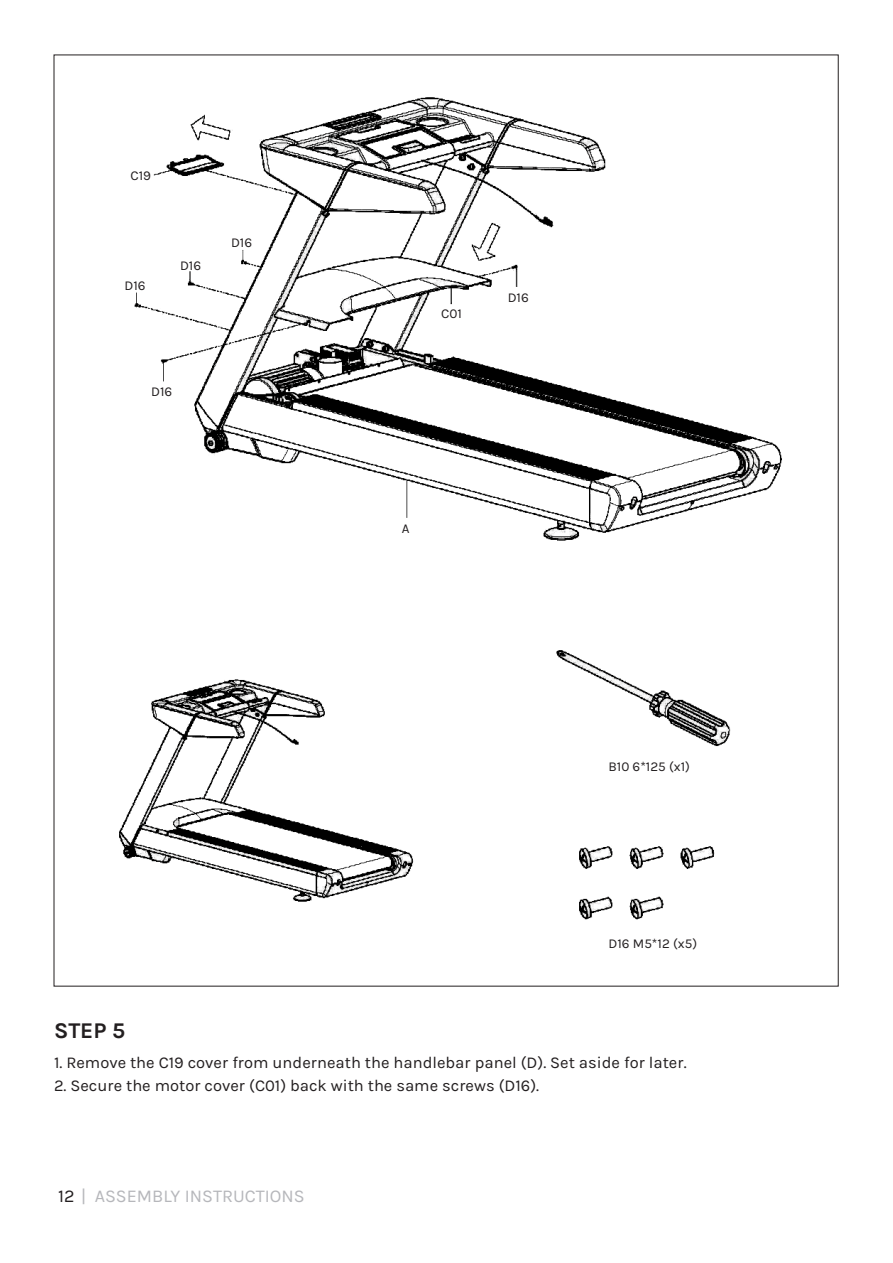
<style>
.page{position:relative;width:893px;height:1263px;background:#fff}
.page>*{position:absolute;margin:0;border:0;box-sizing:border-box;transform-origin:0 0}
.t1{font:700 22.5px "Karla";color:#231f20}
.t2{font:18px "Karla";color:#b6b7bb}
.t3{font:16.5px "Karla";color:#231f20}
.t4{font:13.5px "Karla";color:#231f20}
.s1{color:#231f20}
</style>
<div class="page">
<img style="left:119px;top:97px;width:663px;height:823px">
<p class="t4" style="left:131px;top:169px;width:22px">C19</p>
<p class="t4" style="left:124px;top:278px;width:23px">D16</p>
<p class="t4" style="left:180px;top:258px;width:23px">D16</p>
<p class="t4" style="left:231px;top:235px;width:23px">D16</p>
<p class="t4" style="left:151px;top:385px;width:23px">D16</p>
<p class="t1" style="left:54px;top:1017px;width:73px">STEP 5</p>
<p class="t4" style="left:441px;top:306px;width:22px">C01</p>
<p class="t4" style="left:508px;top:290px;width:23px">D16</p>
<p class="t4" style="left:402px;top:521px;width:9px">A</p>
<p class="t4" style="left:609px;top:759px;width:83px">B10 6*125 (x1)</p>
<p class="t4" style="left:609px;top:936px;width:90px">D16 M5*12 (x5)</p>
<p class="t3" style="left:54px;top:1053px;width:634px">1. Remove the C19 cover from underneath the handlebar panel (D). Set aside for later.</p>
<p class="t3" style="left:54px;top:1076px;width:487px">2. Secure the motor cover (C01) back with the same screws (D16).</p>
<p class="t2" style="left:58px;top:1186px;width:248px"><span class="s1">12</span> | ASSEMBLY INSTRUCTIONS</p>
</div>
